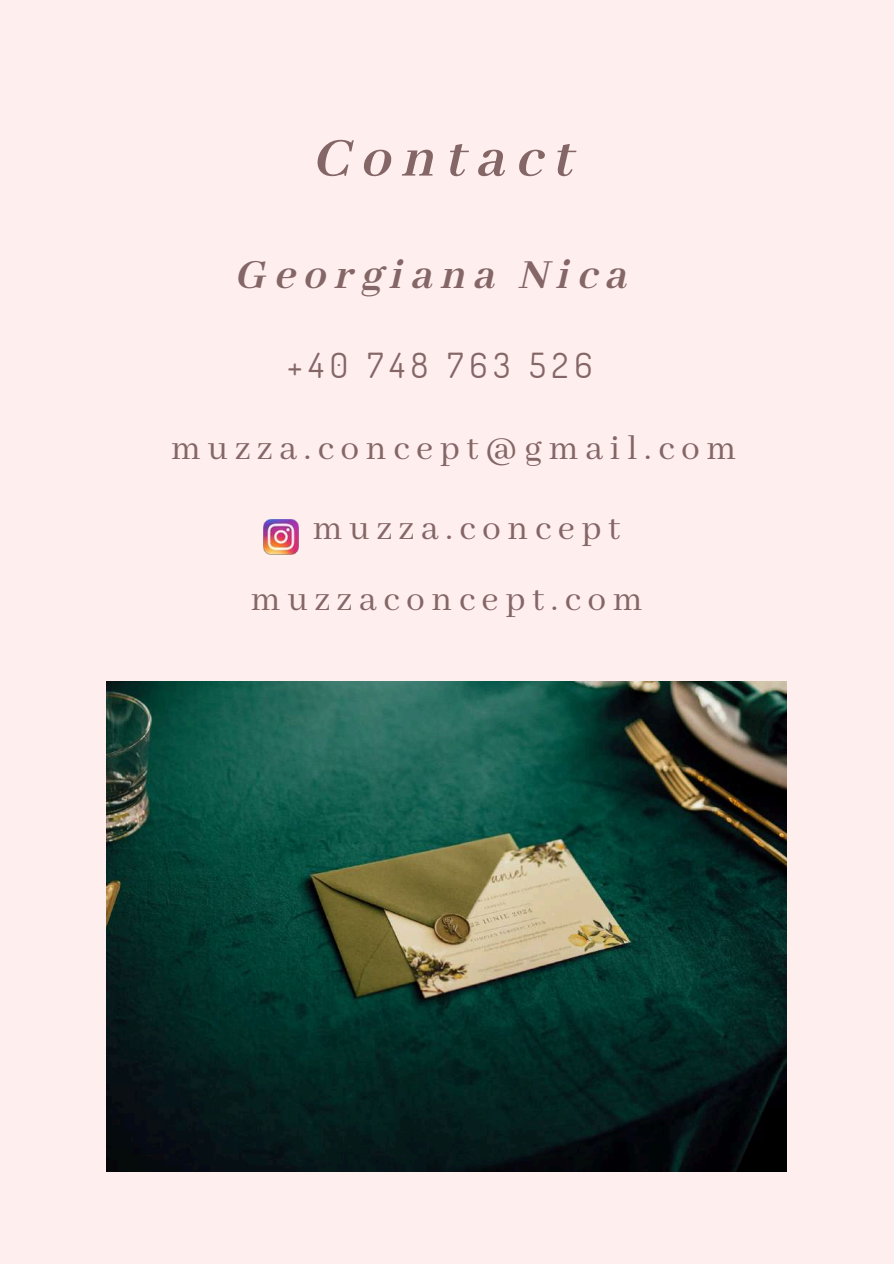
<style>
.page{position:relative;width:894px;height:1264px;background:#fff}
.page>*{position:absolute;margin:0;border:0;box-sizing:border-box;transform-origin:0 0}
.t1{font:60px "CA Generated";letter-spacing:.18em;color:#846666}
.t2{font:45px "CA Generated";letter-spacing:.18em;color:#846666}
.t3{font:37.5px "Abhaya Libre";letter-spacing:.18em;color:#846666}
.t4{font:34.5px "Dosis";letter-spacing:.18em;color:#846666}
</style>
<div class="page">
<div style="left:0;top:0;width:893px;height:1263px;background:#fee"></div>
<img style="left:263px;top:519px;width:35px;height:35px">
<img style="left:107px;top:681px;width:679px;height:490px">
<h1 class="t1" style="left:316px;top:125px;width:260px">Contact</h1>
<p class="t2" style="left:237px;top:250px;width:392px">Georgiana Nica</p>
<p class="t4" style="left:287px;top:342px;width:306px">+40 748 763 526</p>
<p class="t3" style="left:171px;top:427px;width:566px">muzza.concept@gmail.com</p>
<p class="t3" style="left:312px;top:507px;width:309px">muzza.concept</p>
<p class="t3" style="left:251px;top:578px;width:393px">muzzaconcept.com</p>
</div>
